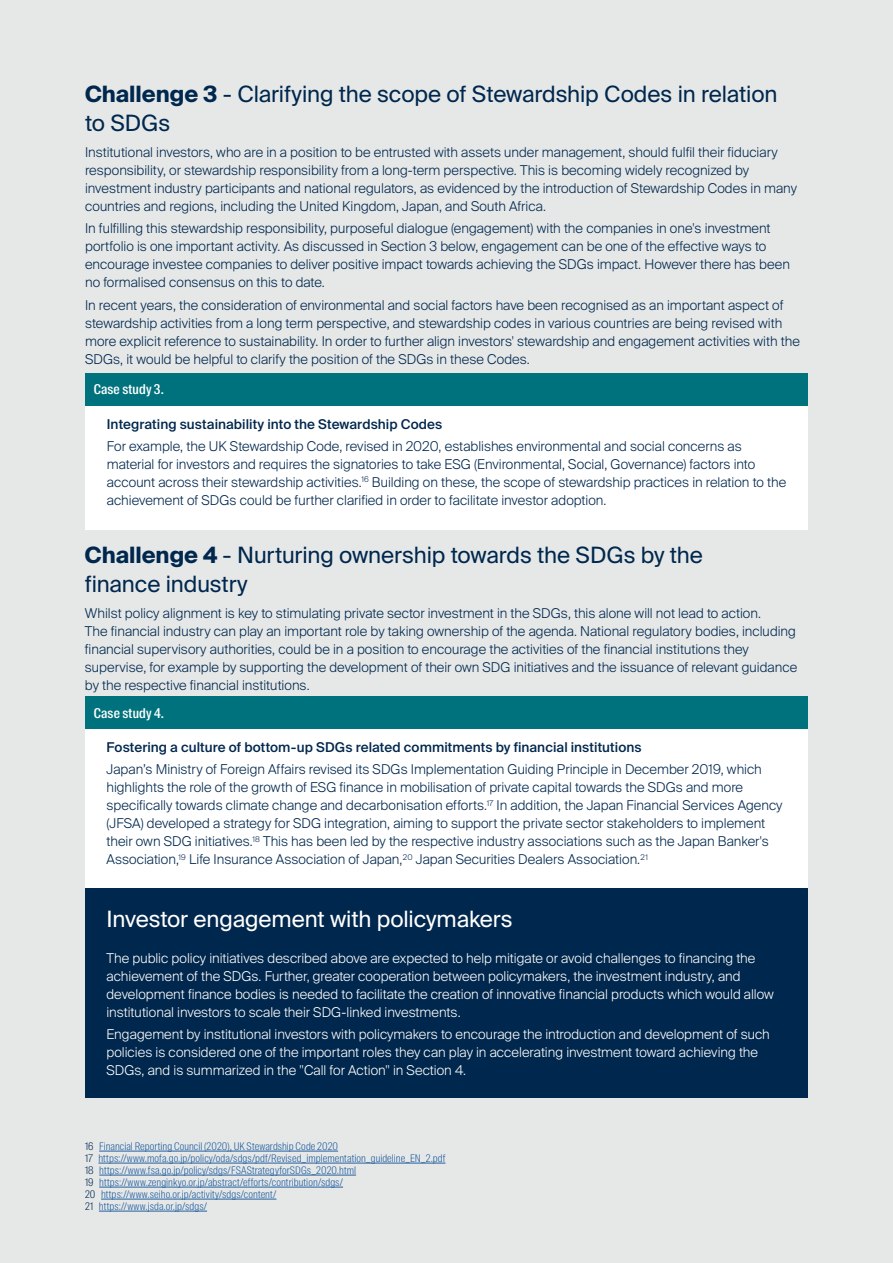
<style>
.page{position:relative;width:893px;height:1263px;background:#e6e8e8}
.page>*{position:absolute;margin:0;border:0;box-sizing:border-box;transform-origin:0 0}
.t1{font:22.5px/28.5px "Suisse Intl";letter-spacing:-.005em;color:#00274d}
.t2{font:22.5px "Suisse Intl";letter-spacing:-.005em;color:#fff}
.t3{font:300 13.5px/18px "Suisse Intl";color:#00274d}
.t4{font:300 13.5px/18px "Suisse Intl";color:#fff}
.t5{font:500 13.5px "Suisse Intl";letter-spacing:.005em;color:#00274d}
.t6{font:500 13.5px "Suisse Intl Cond";letter-spacing:.015em;color:#fff}
.t7{font:300 10.5px/12px "Suisse Intl Cond";letter-spacing:.01em;color:#215e9e}
.s1{font-weight:700}
.s2{color:#00274d}
</style>
<div class="page">
<div style="left:86px;top:397px;width:722px;height:133px;background:#fff"></div>
<div style="left:85px;top:720px;width:723px;height:168px;background:#fff"></div>
<div style="left:85px;top:888px;width:723px;height:209px;background:#00274d"></div>
<div style="left:85px;top:373px;width:723px;height:32px;background:#00727d"></div>
<div style="left:85px;top:696px;width:723px;height:33px;background:#00727d"></div>
<hr style="left:99px;top:1151px;width:239px;height:1px;background:#215e9e">
<hr style="left:98px;top:1163px;width:348px;height:1px;background:#215e9e">
<hr style="left:99px;top:1175px;width:257px;height:1px;background:#215e9e">
<hr style="left:99px;top:1187px;width:244px;height:1px;background:#215e9e">
<hr style="left:101px;top:1199px;width:175px;height:1px;background:#215e9e">
<hr style="left:99px;top:1211px;width:108px;height:1px;background:#215e9e">
<h1 class="t1" style="left:85px;top:80px;width:694px"><span class="s1">Challenge 3</span> - Clarifying the scope of Stewardship Codes in relation to SDGs</h1>
<p class="t3" style="left:85px;top:143px;width:713px">Institutional investors, who are in a position to be entrusted with assets under management, should fulfil their fiduciary responsibility, or stewardship responsibility from a long-term perspective. This is becoming widely recognized by investment industry participants and national regulators, as evidenced by the introduction of Stewardship Codes in many countries and regions, including the United Kingdom, Japan, and South Africa.</p>
<p class="t3" style="left:85px;top:220px;width:706px">In fulfilling this stewardship responsibility, purposeful dialogue (engagement) with the companies in one's investment portfolio is one important activity. As discussed in Section 3 below, engagement can be one of the effective ways to encourage investee companies to deliver positive impact towards achieving the SDGs impact. However there has been no formalised consensus on this to date.</p>
<p class="t3" style="left:85px;top:296px;width:716px">In recent years, the consideration of environmental and social factors have been recognised as an important aspect of stewardship activities from a long term perspective, and stewardship codes in various countries are being revised with more explicit reference to sustainability. In order to further align investors' stewardship and engagement activities with the SDGs, it would be helpful to clarify the position of the SDGs in these Codes.</p>
<p class="t6" style="left:94px;top:382px;width:72px">Case study 3.</p>
<p class="t5" style="left:107px;top:416px;width:337px">Integrating sustainability into the Stewardship Codes</p>
<p class="t3" style="left:107px;top:437px;width:681px">For example, the UK Stewardship Code, revised in 2020, establishes environmental and social concerns as material for investors and requires the signatories to take ESG (Environmental, Social, Governance) factors into account across their stewardship activities.<sup>16</sup> Building on these, the scope of stewardship practices in relation to the achievement of SDGs could be further clarified in order to facilitate investor adoption.</p>
<h1 class="t1" style="left:85px;top:541px;width:620px"><span class="s1">Challenge 4</span> - Nurturing ownership towards the SDGs by the finance industry</h1>
<p class="t3" style="left:85px;top:604px;width:714px">Whilst policy alignment is key to stimulating private sector investment in the SDGs, this alone will not lead to action.<br>The financial industry can play an important role by taking ownership of the agenda. National regulatory bodies, including financial supervisory authorities, could be in a position to encourage the activities of the financial institutions they supervise, for example by supporting the development of their own SDG initiatives and the issuance of relevant guidance by the respective financial institutions.</p>
<p class="t6" style="left:94px;top:705px;width:72px">Case study 4.</p>
<p class="t5" style="left:107px;top:739px;width:537px">Fostering a culture of bottom-up SDGs related commitments by financial institutions</p>
<p class="t3" style="left:107px;top:760px;width:678px">Japan’s Ministry of Foreign Affairs revised its SDGs Implementation Guiding Principle in December 2019, which highlights the role of the growth of ESG finance in mobilisation of private capital towards the SDGs and more specifically towards climate change and decarbonisation efforts.<sup>17</sup> In addition, the Japan Financial Services Agency (JFSA) developed a strategy for SDG integration, aiming to support the private sector stakeholders to implement their own SDG initiatives.<sup>18</sup> This has been led by the respective industry associations such as the Japan Banker's Association,<sup>19</sup> Life Insurance Association of Japan,<sup>20</sup> Japan Securities Dealers Association.<sup>21</sup></p>
<h1 class="t2" style="left:106px;top:906px;width:408px">Investor engagement with policymakers</h1>
<p class="t4" style="left:106px;top:949px;width:669px">The public policy initiatives described above are expected to help mitigate or avoid challenges to financing the achievement of the SDGs. Further, greater cooperation between policymakers, the investment industry, and development finance bodies is needed to facilitate the creation of innovative financial products which would allow institutional investors to scale their SDG-linked investments.</p>
<p class="t4" style="left:106px;top:1025px;width:665px">Engagement by institutional investors with policymakers to encourage the introduction and development of such policies is considered one of the important roles they can play in accelerating investment toward achieving the<br>SDGs, and is summarized in the "Call for Action" in Section 4.</p>
<p class="t7" style="left:85px;top:1140px;width:362px"><span class="s2">16</span> Financial Reporting Council (2020), UK Stewardship Code 2020<br><span class="s2">17</span> https://www.mofa.go.jp/policy/oda/sdgs/pdf/Revised_implementation_guideline_EN_2.pdf <span class="s2">18</span> https://www.fsa.go.jp/policy/sdgs/FSAStrategyforSDGs_2020.html<br><span class="s2">19</span> https://www.zenginkyo.or.jp/abstract/efforts/contribution/sdgs/<br><span class="s2">20</span> https://www.seiho.or.jp/activity/sdgs/content/<br><span class="s2">21</span> https://www.jsda.or.jp/sdgs/</p>
</div>
